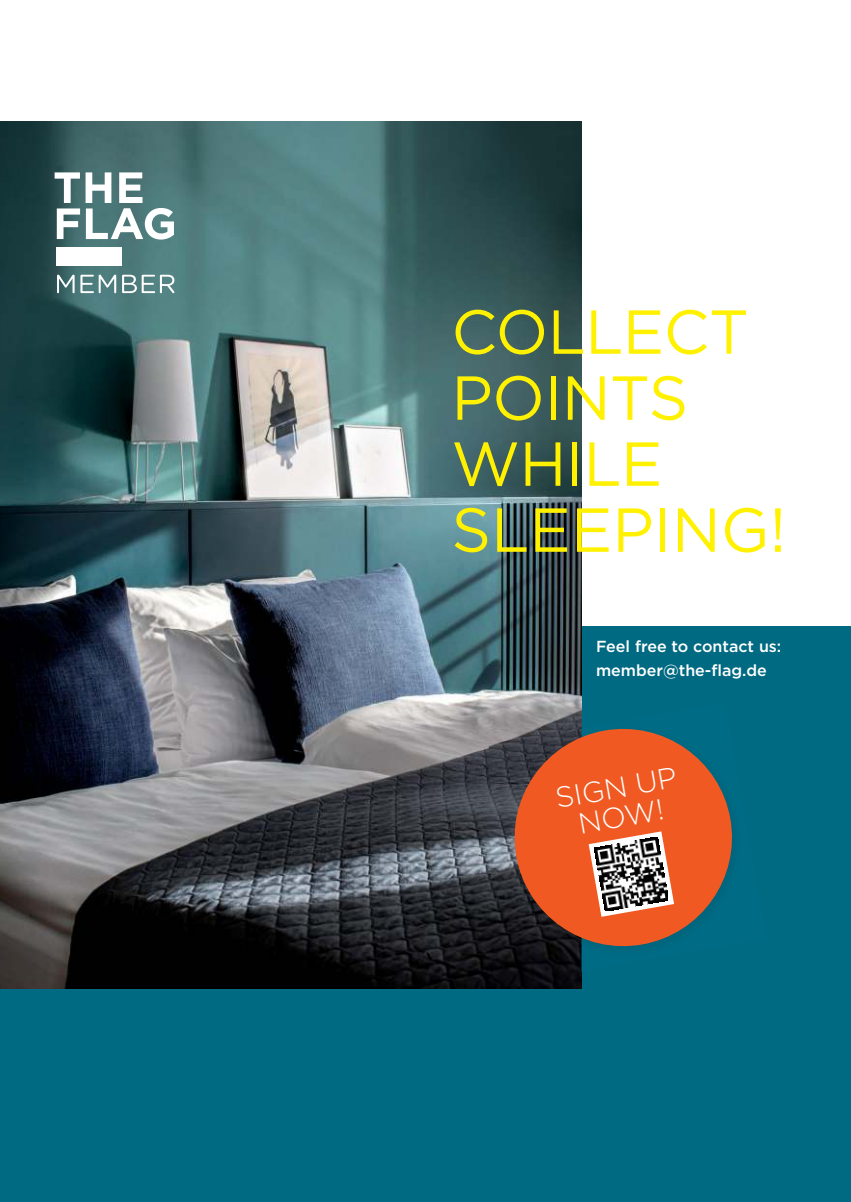
<style>
.page{position:relative;width:851px;height:1202px;background:#fff}
.page>*{position:absolute;margin:0;border:0;box-sizing:border-box;transform-origin:0 0}
.t1{font:62px/66px "Gotham";letter-spacing:-.01em;color:#fff100}
.t2{font:300 29.2px/29.2px "Gotham";color:#fff;text-align:center}
.t3{font:500 16px/24px "Gotham";color:#fff}
</style>
<div class="page">
<div style="left:0;top:626px;width:850px;height:575px;background:#006a83"></div>
<img style="left:0;top:121px;width:581px;height:868px">
<img style="left:488px;top:728px;width:93px;height:252px">
<svg style="left:506px;top:720px;width:226px;height:235px;fill:#f05a22"></svg>
<svg style="left:588px;top:831px;width:86px;height:86px;background:#f27a4d"></svg>
<img style="left:594px;top:837px;width:74px;height:74px">
<svg style="left:57px;top:275px;width:117px;height:18px"></svg>
<svg style="left:55px;top:172px;width:119px;height:68px"></svg>
<div style="left:56px;top:248px;width:65px;height:18px;background:#fff"></div>
<h1 class="t1" style="left:451px;top:302px;width:336px">COLLECT<br>POINTS<br>WHILE<br>SLEEPING!</h1>
<p class="t3" style="left:596px;top:635px;width:187px">Feel free to contact us: member@the-flag.de</p>
<h2 class="t2" style="left:553px;top:785px;width:124px;rotate:-10deg">SIGN UP<br>NOW!</h2>
</div>
